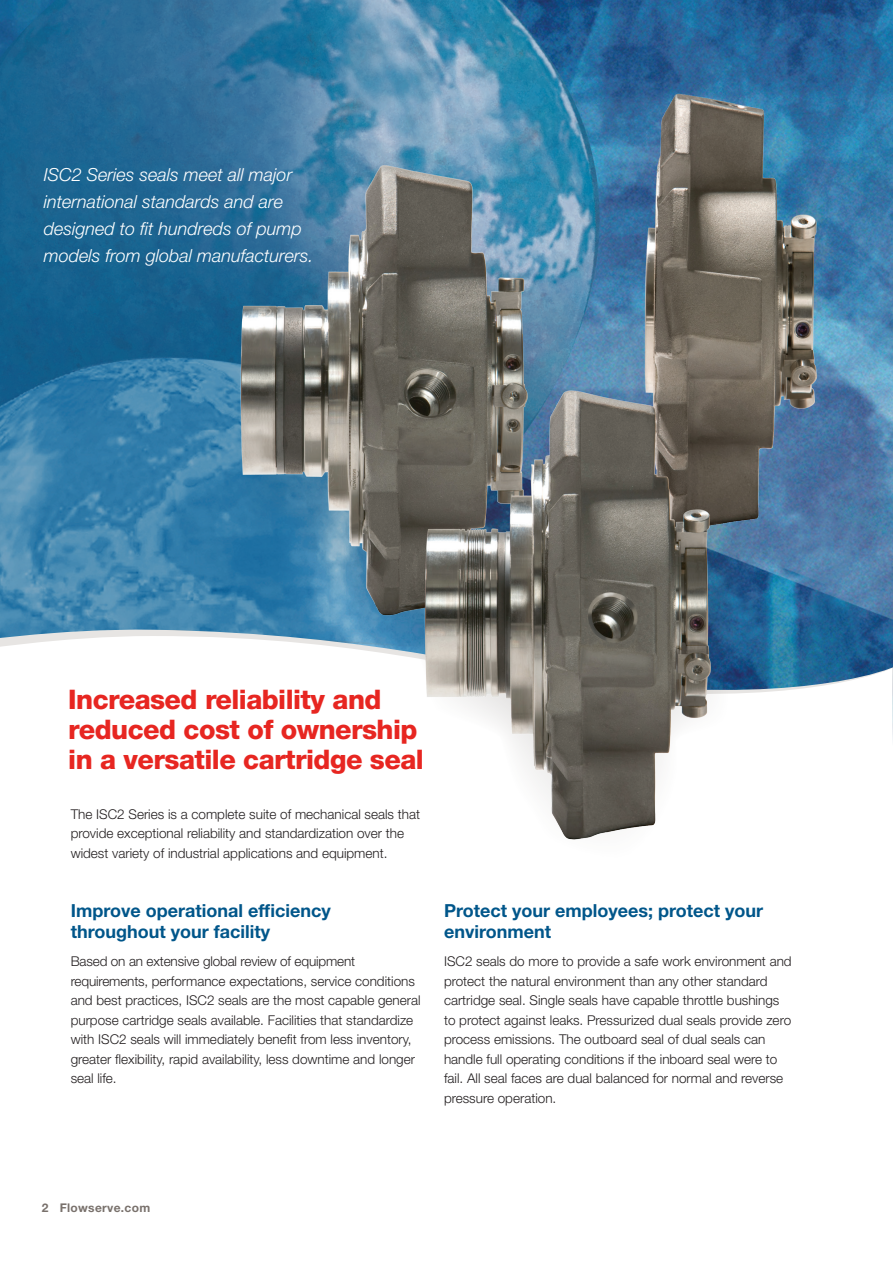
<style>
.page{position:relative;width:893px;height:1263px;background:#fff}
.page>*{position:absolute;margin:0;border:0;box-sizing:border-box;transform-origin:0 0}
.Headline_Level_1__re{font:800 27px/30px "Helvetica Neue LT Std";letter-spacing:-.02em;color:#e72621}
.Intro_copy{font:italic 300 18px/27px "Helvetica Neue LT Std";color:#fff}
.Subhead_Level_1__blu{font:700 18px/21px "Helvetica Neue LT Std";color:#00568a}
.Body_copy{font:300 13.5px/19.5px "Helvetica Neue LT Std";color:#231f20}
.t1{font:700 12px "Helvetica Neue LT Std";letter-spacing:.025em;color:#79716c}
</style>
<div class="page">
<img style="left:448px;top:0;width:445px;height:61px">
<svg style="left:0;top:0;width:448px;height:628px;background:#2f749e"></svg>
<img style="left:60px;top:61px;width:833px;height:779px">
<p class="Intro_copy" style="left:44px;top:161px;width:271px">ISC2 Series seals meet all major international standards and are designed to fit hundreds of pump models from global manufacturers.</p>
<p class="Headline_Level_1__re" style="left:68px;top:684px;width:357px">Increased reliability and reduced cost of ownership in a versatile cartridge seal</p>
<p class="Body_copy" style="left:71px;top:804px;width:351px">The ISC2 Series is a complete suite of mechanical seals that provide exceptional reliability and standardization over the widest variety of industrial applications and equipment.</p>
<p class="Subhead_Level_1__blu" style="left:71px;top:900px;width:261px">Improve operational efficiency throughout your facility</p>
<p class="Body_copy" style="left:71px;top:951px;width:351px">Based on an extensive global review of equipment requirements, performance expectations, service conditions and best practices, ISC2 seals are the most capable general purpose cartridge seals available. Facilities that standardize with ISC2 seals will immediately benefit from less inventory, greater flexibility, rapid availability, less downtime and longer seal life.</p>
<p class="Subhead_Level_1__blu" style="left:444px;top:900px;width:321px">Protect your employees; protect your environment</p>
<p class="Body_copy" style="left:444px;top:952px;width:349px">ISC2 seals do more to provide a safe work environment and protect the natural environment than any other standard cartridge seal. Single seals have capable throttle bushings to protect against leaks. Pressurized dual seals provide zero process emissions. The outboard seal of dual seals can handle full operating conditions if the inboard seal were to fail. All seal faces are dual balanced for normal and reverse pressure operation.</p>
<p class="t1" style="left:42px;top:1201px;width:110px">2 Flowserve.com</p>
</div>
